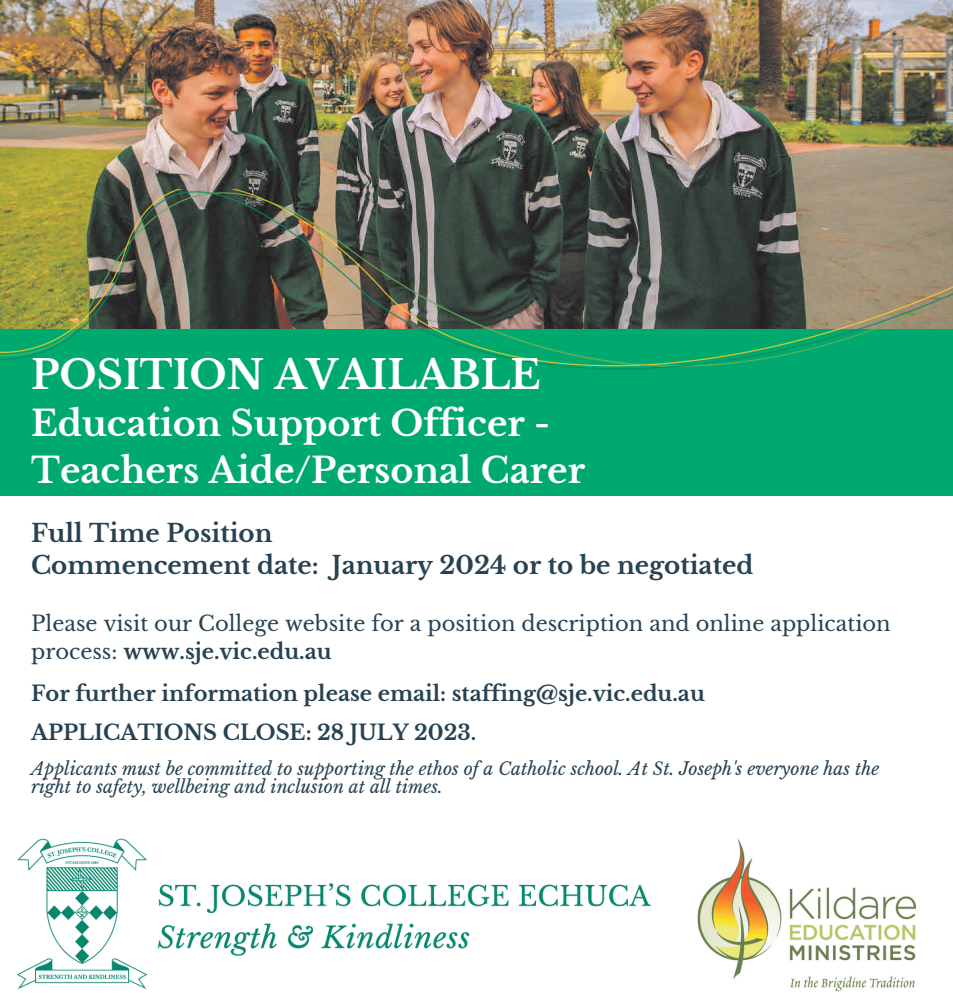
<style>
.page{position:relative;width:953px;height:993px;background:#fff}
.page>*{position:absolute;margin:0;border:0;box-sizing:border-box;transform-origin:0 0}
.t1{font:700 39.55px "Libre Baskerville";color:#fff}
.t2{font:700 35px "Libre Baskerville";color:#fff}
.t3{font:700 24.5px "Libre Baskerville";color:#274252}
.t4{font:21px/27.7px "Libre Baskerville";color:#274252}
.t5{font:700 21px "Libre Baskerville";color:#274252}
.t6{font:italic 17.5px/17.5px "Libre Baskerville";color:#274252}
.s1{font-weight:700}
</style>
<div class="page">
<img style="left:17px;top:838px;width:899px;height:154px">
<div style="left:0;top:291px;width:952px;height:205px;background:#00a96e"></div>
<img style="left:0;top:0;width:953px;height:190px">
<img style="left:0;top:190px;width:953px;height:186px">
<p class="t1" style="left:31px;top:350px;width:511px">POSITION AVAILABLE</p>
<p class="t2" style="left:31px;top:402px;width:521px">Education Support Officer -</p>
<p class="t2" style="left:31px;top:449px;width:555px">Teachers Aide/Personal Carer</p>
<p class="t3" style="left:31px;top:518px;width:243px">Full Time Position</p>
<p class="t3" style="left:31px;top:550px;width:724px">Commencement date: January 2024 or to be negotiated</p>
<p class="t4" style="left:31px;top:609px;width:861px">Please visit our College website for a position description and online application process: <span class="s1">www.sje.vic.edu.au</span></p>
<p class="t5" style="left:31px;top:680px;width:675px">For further information please email: staffing@sje.vic.edu.au</p>
<p class="t5" style="left:31px;top:719px;width:447px">APPLICATIONS CLOSE: 28 JULY 2023.</p>
<p class="t6" style="left:31px;top:760px;width:850px">Applicants must be committed to supporting the ethos of a Catholic school. At St. Joseph's everyone has the right to safety, wellbeing and inclusion at all times.</p>
</div>
